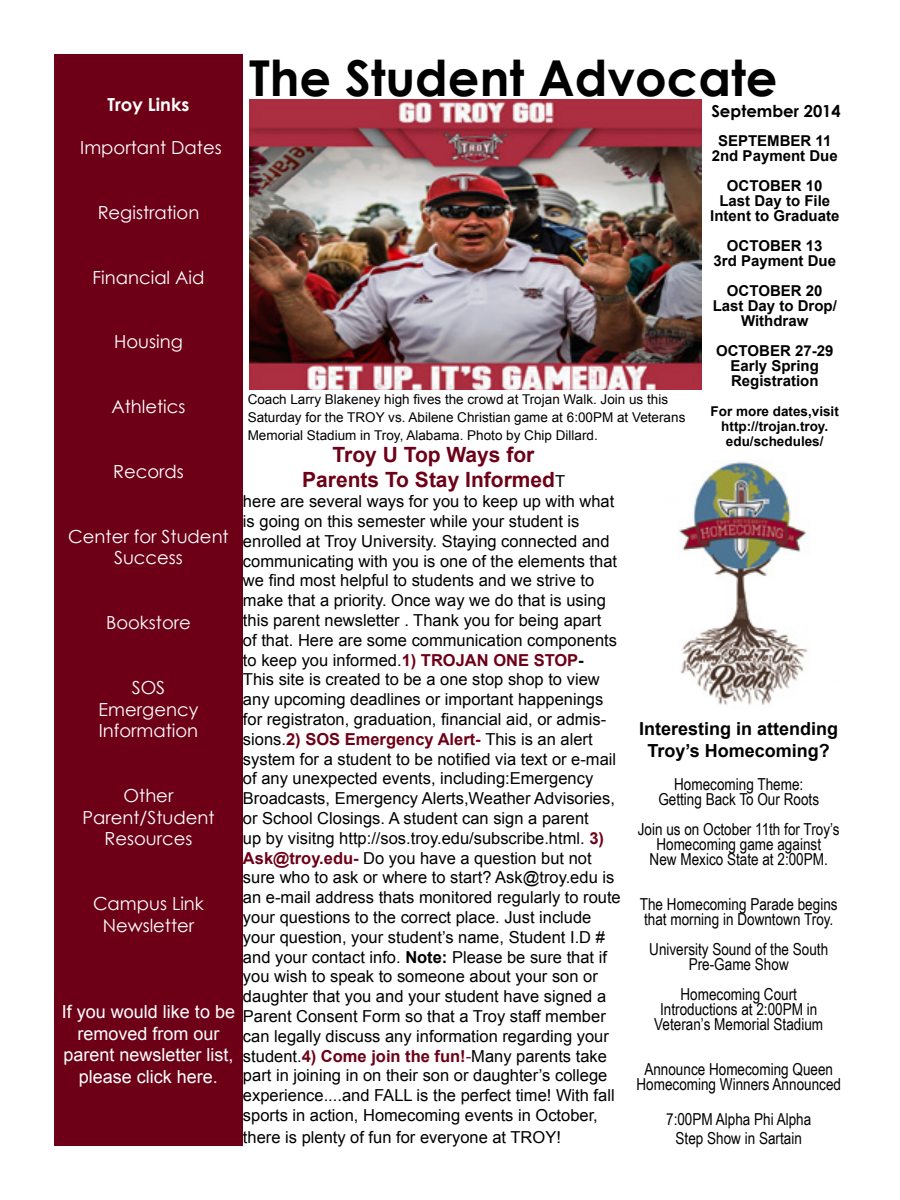
<style>
.page{position:relative;width:900px;height:1200px;background:#fff}
.page>*{position:absolute;margin:0;border:0;box-sizing:border-box;transform-origin:0 0}
.t1{font:700 49.5px "Century Gothic";color:#000}
.t2{font:700 21px/25.2px "Arial";color:#6d0017;text-align:center}
.t3{font:18px/21.6px "Century Gothic";color:#fff;text-align:center}
.t4{font:18px/21.6px "Arial";color:#fff;text-align:center}
.t5{font:700 18px/21.6px "Arial";color:#000;text-align:center}
.t6{font:700 18px "Century Gothic";color:#fff}
.t7{font:16.5px/19.8px "Arial";color:#000}
.t8{font:16.5px/15px "Arial Narrow";color:#000;text-align:center}
.t9{font:700 16.5px "Century Gothic";color:#000}
.t10{font:700 15px/15px "Arial";color:#000;text-align:center}
.t11{font:13.5px/18px "Arial";color:#000}
.t12{font:700 13.5px/15px "Arial";color:#000;text-align:center}
.s1{font-weight:400;font-size:16.5px;color:#000}
.s2{font-weight:700;color:#6d0017}
.s3{font-weight:700}
.s4{color:#6d0017}
</style>
<div class="page">
<div style="left:54px;top:54px;width:189px;height:1092px;background:#6d0017"></div>
<img style="left:678px;top:460px;width:130px;height:245px">
<img style="left:249px;top:99px;width:453px;height:291px">
<p class="t6" style="left:108px;top:91px;width:83px">Troy Links</p>
<p class="t3" style="left:80px;top:136px;width:143px">Important Dates</p>
<p class="t3" style="left:98px;top:201px;width:103px">Registration</p>
<p class="t3" style="left:93px;top:266px;width:113px">Financial Aid</p>
<p class="t3" style="left:114px;top:331px;width:70px">Housing</p>
<p class="t3" style="left:111px;top:396px;width:76px">Athletics</p>
<p class="t3" style="left:113px;top:460px;width:72px">Records</p>
<p class="t3" style="left:68px;top:525px;width:162px">Center for Student<br>Success</p>
<p class="t3" style="left:106px;top:612px;width:86px">Bookstore</p>
<p class="t3" style="left:99px;top:676px;width:101px">SOS<br>Emergency<br>Information</p>
<p class="t3" style="left:82px;top:784px;width:134px">Other<br>Parent/Student<br>Resources</p>
<p class="t3" style="left:93px;top:892px;width:112px">Campus Link<br>Newsletter</p>
<p class="t4" style="left:62px;top:1001px;width:175px">If you would like to be removed from our parent newsletter list, please click here.</p>
<h1 class="t1" style="left:249px;top:40px;width:530px">The Student Advocate</h1>
<p class="t9" style="left:711px;top:99px;width:131px">September 2014</p>
<p class="t10" style="left:712px;top:134px;width:127px">SEPTEMBER 11<br>2nd Payment Due</p>
<p class="t10" style="left:710px;top:179px;width:131px">OCTOBER 10<br>Last Day to File<br>Intent to Graduate</p>
<p class="t10" style="left:714px;top:239px;width:124px">OCTOBER 13<br>3rd Payment Due</p>
<p class="t10" style="left:713px;top:284px;width:126px">OCTOBER 20<br>Last Day to Drop/<br>Withdraw</p>
<p class="t10" style="left:716px;top:344px;width:119px">OCTOBER 27-29<br>Early Spring<br>Registration</p>
<p class="t12" style="left:711px;top:404px;width:130px">For more dates,visit http://trojan.troy. edu/schedules/</p>
<p class="t11" style="left:248px;top:391px;width:439px">Coach Larry Blakeney high fives the crowd at Trojan Walk. Join us this<br>Saturday for the TROY vs. Abilene Christian game at 6:00PM at Veterans<br>Memorial Stadium in Troy, Alabama. Photo by Chip Dillard.</p>
<p class="t2" style="left:302px;top:443px;width:264px">Troy U Top Ways for<br>Parents To Stay Informed<span class="s1">T</span></p>
<p class="t7" style="left:243px;top:492px;width:379px">here are several ways for you to keep up with what is going on this semester while your student is enrolled at Troy University. Staying connected and communicating with you is one of the elements that we find most helpful to students and we strive to make that a priority. Once way we do that is using this parent newsletter . Thank you for being apart<br>of that. Here are some communication components to keep you informed.<span class="s2">1) TROJAN ONE STOP</span><span class="s3">-<br></span>This site is created to be a one stop shop to view any upcoming deadlines or important happenings for registraton, graduation, financial aid, or admis&shy;sions.<span class="s2">2) SOS Emergency Alert-</span> This is an alert system for a student to be notified via text or e-mail of any unexpected events, including:Emergency Broadcasts, Emergency Alerts,Weather Advisories, or School Closings. A student can sign a parent<br>up by visitng http://sos.troy.edu/subscribe.html. <span class="s2">3)<br>Ask@troy.edu-</span> Do you have a question but not sure who to ask or where to start? Ask@troy.edu is an e-mail address thats monitored regularly to route your questions to the correct place. Just include your question, your student’s name, Student I.D # and your contact info. <span class="s3">Note:</span> Please be sure that if you wish to speak to someone about your son or daughter that you and your student have signed a Parent Consent Form so that a Troy staff member can legally discuss any information regarding your student.<span class="s2">4) Come join the fun!</span><span class="s4">-</span>Many parents take part in joining in on their son or daughter’s college experience....and FALL is the perfect time! With fall sports in action, Homecoming events in October,</p>
<p class="t7" style="left:243px;top:1127px;width:319px">there is plenty of fun for everyone at TROY!</p>
<p class="t5" style="left:639px;top:719px;width:201px">Interesting in attending<br>Troy’s Homecoming?</p>
<p class="t8" style="left:658px;top:776px;width:162px">Homecoming Theme:<br>Getting Back To Our Roots</p>
<p class="t8" style="left:638px;top:821px;width:203px">Join us on October 11th for Troy’s<br>Homecoming game against<br>New Mexico State at 2:00PM.</p>
<p class="t8" style="left:640px;top:896px;width:199px;text-align:left">The Homecoming Parade begins that morning in Downtown Troy.</p>
<p class="t8" style="left:649px;top:941px;width:181px">University Sound of the South<br>Pre-Game Show</p>
<p class="t8" style="left:654px;top:986px;width:170px">Homecoming Court<br>Introductions at 2:00PM in<br>Veteran’s Memorial Stadium</p>
<p class="t8" style="left:636px;top:1061px;width:206px">Announce Homecoming Queen<br>Homecoming Winners Announced</p>
<p class="t8" style="left:666px;top:1108px;width:147px;line-height:19.8px">7:00PM Alpha Phi Alpha<br>Step Show in Sartain</p>
</div>
